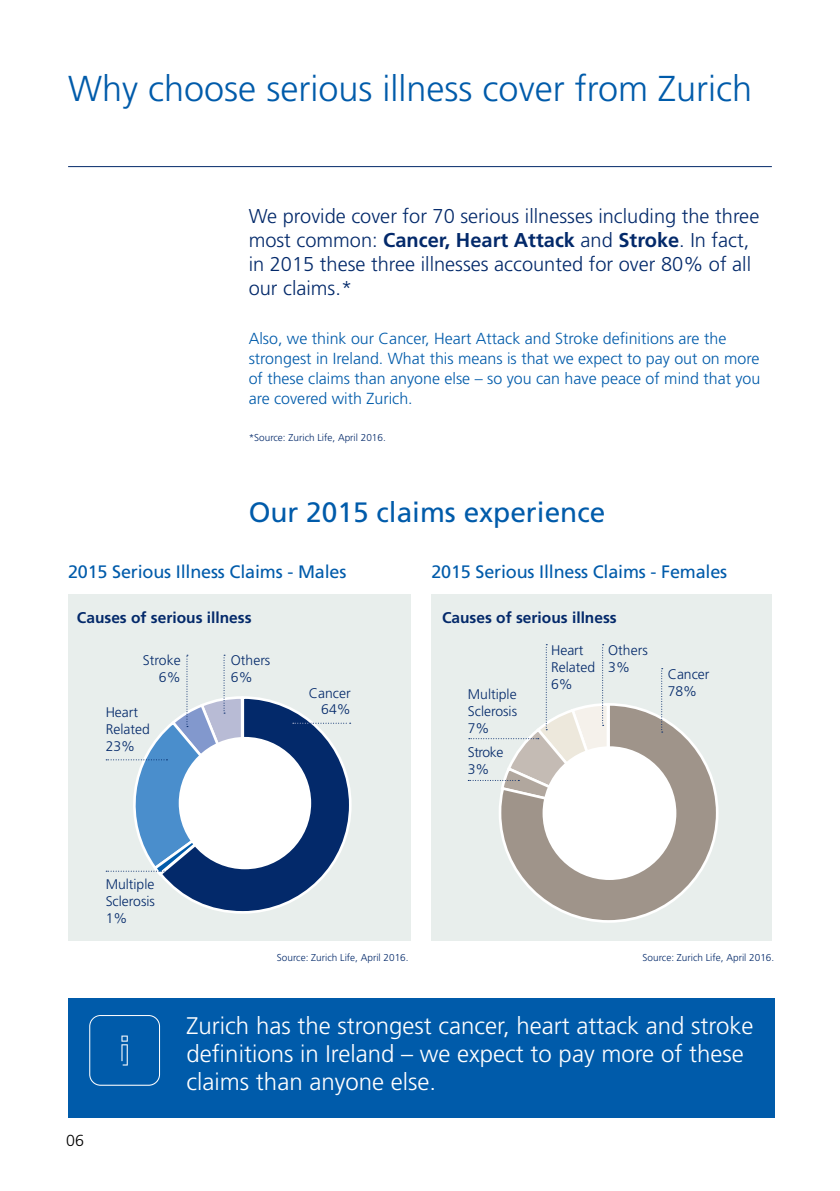
<style>
.page{position:relative;width:840px;height:1191px;background:#fff}
.page>*{position:absolute;margin:0;border:0;box-sizing:border-box;transform-origin:0 0}
.t1{font:300 36px "Frutiger";color:#005baa}
.t2{font:28px "Frutiger";color:#005baa}
.t3{font:300 24px/28px "Frutiger";color:#fff}
.t4{font:300 20px/24px "Frutiger";color:#03296a}
.t5{font:18px "Frutiger";letter-spacing:-.01em;color:#005baa}
.t6{font:300 16px/20px "Frutiger";color:#005baa}
.t7{font:300 16px "Frutiger";color:#000}
.t8{font:700 15.4px "Frutiger";color:#03296a}
.t9{font:300 14px/17px "Frutiger";color:#03296a}
.t10{font:300 10px "Frutiger";color:#03296a}
.s1{font-weight:700}
</style>
<div class="page">
<div style="left:431px;top:594px;width:340px;height:347px;background:#e8eeec"></div>
<svg style="left:499px;top:703px;width:219px;height:219px"></svg>
<div style="left:542px;top:746px;width:134px;height:134px;background:#fff;border-radius:50%"></div>
<svg style="left:468px;top:644px;width:143px;height:172px"></svg>
<svg style="left:661px;top:668px;width:1px;height:64px"></svg>
<div style="left:68px;top:594px;width:342px;height:347px;background:#e8eeec"></div>
<svg style="left:162px;top:696px;width:189px;height:217px"></svg>
<div style="left:179px;top:737px;width:132px;height:132px;background:#fff;border-radius:50%"></div>
<svg style="left:106px;top:655px;width:140px;height:222px"></svg>
<svg style="left:293px;top:723px;width:57px;height:1px"></svg>
<hr style="left:68px;top:166px;width:703px;height:1px;background:#03296a">
<div style="left:68px;top:998px;width:705px;height:119px;background:#005baa"></div>
<svg style="left:89px;top:1015px;width:71px;height:70px"></svg>
<h1 class="t1" style="left:68px;top:68px;width:685px">Why choose serious illness cover from Zurich</h1>
<p class="t4" style="left:248px;top:205px;width:512px">We provide cover for 70 serious illnesses including the three most common: <span class="s1">Cancer, Heart Attack</span> and <span class="s1">Stroke</span>. In fact, in 2015 these three illnesses accounted for over 80% of all our claims.*</p>
<p class="t6" style="left:248px;top:328px;width:513px">Also, we think our Cancer, Heart Attack and Stroke definitions are the strongest in Ireland. What this means is that we expect to pay out on more of these claims than anyone else – so you can have peace of mind that you are covered with Zurich.</p>
<p class="t10" style="left:248px;top:432px;width:139px">*Source: Zurich Life, April 2016.</p>
<h2 class="t2" style="left:248px;top:496px;width:358px">Our 2015 claims experience</h2>
<p class="t5" style="left:68px;top:561px;width:279px">2015 Serious Illness Claims - Males</p>
<p class="t8" style="left:77px;top:608px;width:176px">Causes of serious illness</p>
<p class="t9" style="left:143px;top:652px;width:39px;text-align:right">Stroke<br>6%</p>
<p class="t9" style="left:231px;top:652px;width:41px">Others<br>6%</p>
<p class="t9" style="left:106px;top:703px;width:46px">Heart<br>Related<br>23%</p>
<p class="t9" style="left:309px;top:684px;width:43px;text-align:right">Cancer<br>64%</p>
<p class="t5" style="left:431px;top:561px;width:297px">2015 Serious Illness Claims - Females</p>
<p class="t8" style="left:442px;top:608px;width:176px">Causes of serious illness</p>
<p class="t9" style="left:467px;top:685px;width:51px;text-align:justify">Multiple Sclerosis 7%</p>
<p class="t9" style="left:467px;top:744px;width:37px">Stroke<br>3%</p>
<p class="t9" style="left:550px;top:641px;width:46px">Heart<br>Related<br>6%</p>
<p class="t9" style="left:608px;top:641px;width:41px">Others<br>3%</p>
<p class="t9" style="left:667px;top:665px;width:43px">Cancer<br>78%</p>
<p class="t9" style="left:106px;top:876px;width:51px;text-align:justify">Multiple Sclerosis 1%</p>
<p class="t10" style="left:277px;top:952px;width:133px">Source: Zurich Life, April 2016.</p>
<p class="t10" style="left:642px;top:952px;width:133px">Source: Zurich Life, April 2016.</p>
<p class="t7" style="left:66px;top:1131px;width:19px">06</p>
<h3 class="t3" style="left:186px;top:1012px;width:568px">Zurich has the strongest cancer, heart attack and stroke definitions in Ireland – we expect to pay more of these claims than anyone else.</h3>
</div>
